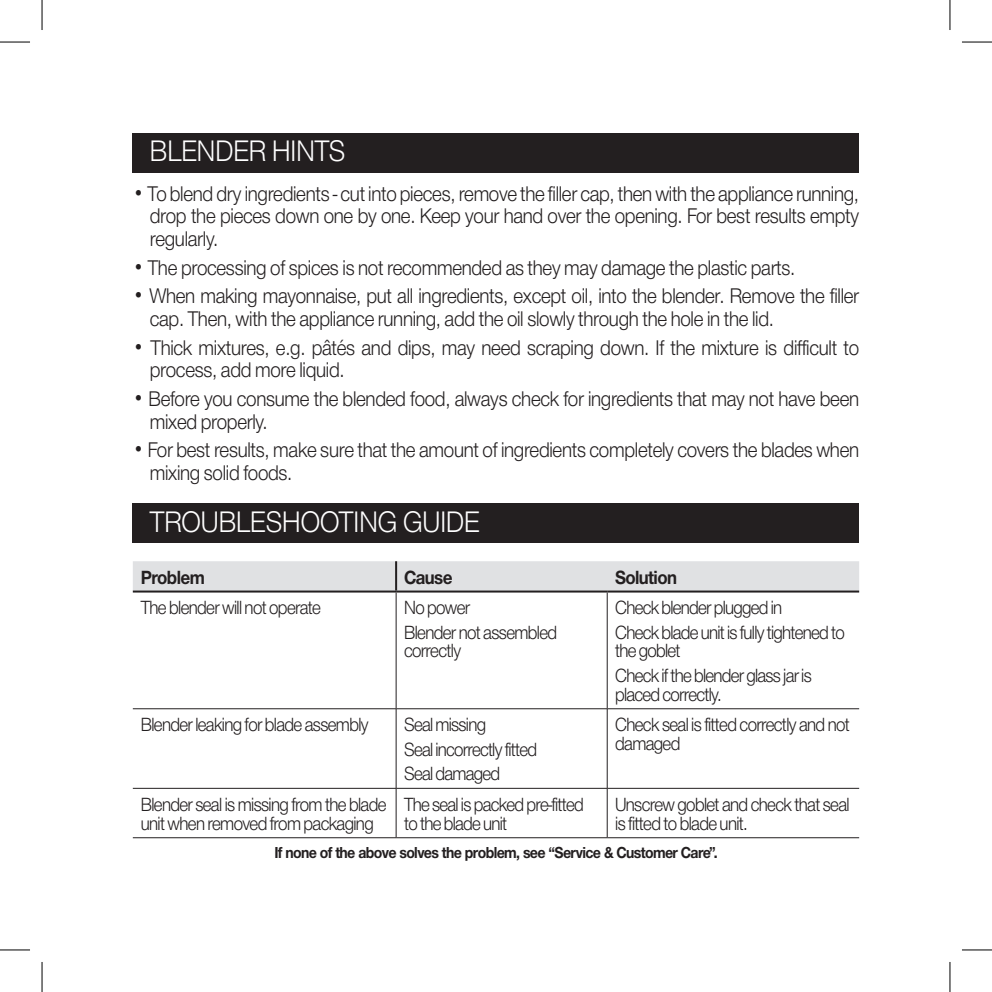
<style>
.page{position:relative;width:992px;height:992px;background:#fff}
.page>*{position:absolute;margin:0;border:0;box-sizing:border-box;transform-origin:0 0}
.t1{font:300 30.8px "Helvetica Neue Greek 45";color:#fff;scale:.91 1}
.t2{font:300 22px/22.8px "Helvetica Neue Greek 45";letter-spacing:-.015em;color:#231f20;scale:.91 1}
.t3{font:300 19.8px/24.4px "Helvetica Neue Greek 45";letter-spacing:-.035em;color:#231f20;scale:.91 1}
.t4{font:700 19.8px "Helvetica Neue Greek 75";letter-spacing:-.035em;color:#231f20;scale:.91 1}
.t5{font:700 16.4px "Helvetica Neue Greek 75";letter-spacing:-.04em;color:#231f20;scale:.91 1}
</style>
<div class="page">
<div style="left:133px;top:133px;width:725px;height:39px;background:#231f20"></div>
<div style="left:133px;top:503px;width:725px;height:40px;background:#231f20"></div>
<div style="left:133px;top:561px;width:725px;height:29px;background:#e0e1e3"></div>
<hr style="left:395px;top:561px;width:2px;height:29px;background:#231f20">
<hr style="left:133px;top:590px;width:263px;height:2px;background:#231f20">
<hr style="left:396px;top:590px;width:211px;height:2px;background:#231f20">
<hr style="left:607px;top:590px;width:251px;height:2px;background:#231f20">
<hr style="left:395px;top:592px;width:1px;height:116px;background:#231f20">
<hr style="left:606px;top:592px;width:1px;height:116px;background:#231f20">
<hr style="left:133px;top:708px;width:263px;height:1px;background:#231f20">
<hr style="left:396px;top:708px;width:211px;height:1px;background:#231f20">
<hr style="left:395px;top:708px;width:1px;height:79px;background:#231f20">
<hr style="left:607px;top:708px;width:251px;height:1px;background:#231f20">
<hr style="left:606px;top:708px;width:1px;height:79px;background:#231f20">
<hr style="left:133px;top:787px;width:263px;height:1px;background:#231f20">
<hr style="left:396px;top:787px;width:211px;height:1px;background:#231f20">
<hr style="left:395px;top:788px;width:1px;height:49px;background:#231f20">
<hr style="left:607px;top:787px;width:251px;height:1px;background:#231f20">
<hr style="left:606px;top:788px;width:1px;height:49px;background:#231f20">
<hr style="left:133px;top:837px;width:263px;height:1px;background:#231f20">
<hr style="left:396px;top:837px;width:211px;height:1px;background:#231f20">
<hr style="left:607px;top:837px;width:251px;height:1px;background:#231f20">
<hr style="left:0;top:42px;width:30px;height:1px;background:#000">
<hr style="left:961px;top:42px;width:30px;height:1px;background:#000">
<hr style="left:0;top:949px;width:30px;height:1px;background:#000">
<hr style="left:961px;top:949px;width:30px;height:1px;background:#000">
<hr style="left:42px;top:0;width:1px;height:30px;background:#000">
<hr style="left:42px;top:961px;width:1px;height:30px;background:#000">
<hr style="left:949px;top:0;width:1px;height:30px;background:#000">
<hr style="left:949px;top:961px;width:1px;height:30px;background:#000">
<h1 class="t1" style="left:150px;top:134px;width:216px">BLENDER HINTS</h1>
<p class="t2" style="left:150px;top:182px;width:780px;text-align:justify;text-indent:-17px">• To blend dry ingredients - cut into pieces, remove the filler cap, then with the appliance running, drop the pieces down one by one. Keep your hand over the opening. For best results empty regularly.</p>
<p class="t2" style="left:133px;top:256px;width:729px">• The processing of spices is not recommended as they may damage the plastic parts.</p>
<p class="t2" style="left:150px;top:284px;width:780px;text-indent:-17px">• When making mayonnaise, put all ingredients, except oil, into the blender. Remove the filler cap. Then, with the appliance running, add the oil slowly through the hole in the lid.</p>
<p class="t2" style="left:150px;top:335px;width:780px;text-indent:-17px">• Thick mixtures, e.g. pâtés and dips, may need scraping down. If the mixture is difficult to process, add more liquid.</p>
<p class="t2" style="left:150px;top:387px;width:780px;text-indent:-17px">• Before you consume the blended food, always check for ingredients that may not have been mixed properly.</p>
<p class="t2" style="left:150px;top:438px;width:780px;text-indent:-17px">• For best results, make sure that the amount of ingredients completely covers the blades when mixing solid foods.</p>
<h1 class="t1" style="left:150px;top:505px;width:364px">TROUBLESHOOTING GUIDE</h1>
<p class="t4" style="left:141px;top:566px;width:72px">Problem</p>
<p class="t4" style="left:404px;top:566px;width:55px">Cause</p>
<p class="t4" style="left:615px;top:566px;width:69px">Solution</p>
<p class="t3" style="left:141px;top:595px;width:199px">The blender will not operate</p>
<p class="t3" style="left:404px;top:595px;width:170px">No power<br>Blender not assembled</p>
<p class="t3" style="left:404px;top:638px;width:64px">correctly</p>
<p class="t3" style="left:615px;top:595px;width:253px">Check blender plugged in<br>Check blade unit is fully tightened to</p>
<p class="t3" style="left:615px;top:638px;width:217px">the goblet<br>Check if the blender glass jar is</p>
<p class="t3" style="left:615px;top:681px;width:118px">placed correctly.</p>
<p class="t3" style="left:141px;top:712px;width:252px">Blender leaking for blade assembly</p>
<p class="t3" style="left:404px;top:712px;width:147px">Seal missing<br>Seal incorrectly fitted<br>Seal damaged</p>
<p class="t3" style="left:615px;top:715px;width:259px;line-height:18.8px">Check seal is fitted correctly and not damaged</p>
<p class="t3" style="left:141px;top:794px;width:271px;line-height:18.8px">Blender seal is missing from the blade unit when removed from packaging</p>
<p class="t3" style="left:404px;top:794px;width:199px;line-height:18.8px">The seal is packed pre-fitted to the blade unit</p>
<p class="t3" style="left:615px;top:794px;width:259px;line-height:18.8px">Unscrew goblet and check that seal is fitted to blade unit.</p>
<p class="t5" style="left:274px;top:843px;width:488px">If none of the above solves the problem, see “Service &amp; Customer Care”.</p>
</div>
